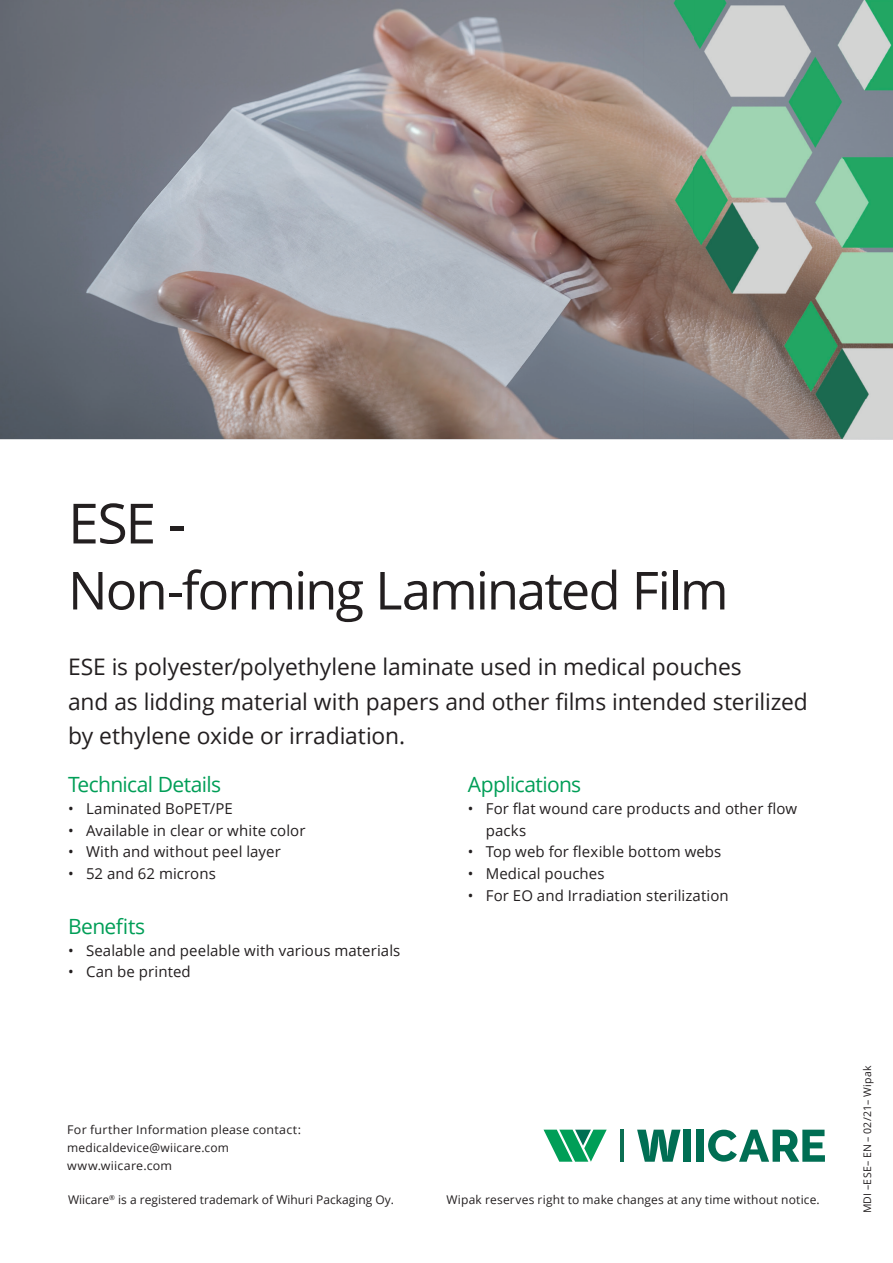
<style>
.page{position:relative;width:893px;height:1263px;background:#fff}
.page>*{position:absolute;margin:0;border:0;box-sizing:border-box;transform-origin:0 0}
.t1{font:55.5px "Open Sans";color:#231f20}
.t2{font:52.5px "Open Sans";letter-spacing:-.04em;color:#231f20}
.t3{font:22.8px/34.2px "Open Sans";letter-spacing:-.005em;color:#231f20}
.t4{font:21px "Open Sans";letter-spacing:-.03em;color:#009e57}
.t5{font:15px/21.8px "Open Sans";letter-spacing:.005em;color:#231f20}
.t6{font:12px "Open Sans";letter-spacing:.015em;color:#231f20}
.t7{font:12px/18px "Open Sans";letter-spacing:.015em;color:#231f20;scale:1.04 1}
.t8{font:10.5px "Open Sans";letter-spacing:.02em;color:#231f20}
</style>
<div class="page">
<img style="left:0;top:0;width:644px;height:439px">
<svg style="left:543px;top:1129px;width:64px;height:33px"></svg>
<hr style="left:620px;top:1129px;width:3px;height:33px;background:#0c6f53">
<svg style="left:637px;top:1130px;width:43px;height:32px"></svg>
<div style="left:684px;top:1130px;width:7px;height:32px;background:#006e53"></div>
<div style="left:697px;top:1130px;width:7px;height:32px;background:#006e53"></div>
<svg style="left:708px;top:1130px;width:117px;height:32px"></svg>
<img style="left:644px;top:0;width:249px;height:439px">
<h1 class="t1" style="left:68px;top:485px;width:119px">ESE -</h1>
<h2 class="t2" style="left:68px;top:554px;width:662px">Non-forming Laminated Film</h2>
<h3 class="t3" style="left:68px;top:649px;width:741px">ESE is polyester/polyethylene laminate used in medical pouches<br>and as lidding material with papers and other films intended sterilized by ethylene oxide or irradiation.</h3>
<h3 class="t4" style="left:68px;top:770px;width:155px">Technical Details</h3>
<p class="t5" style="left:68px;top:797px;width:166px">• Laminated BoPET/PE</p>
<p class="t5" style="left:68px;top:819px;width:239px">• Available in clear or white color</p>
<p class="t5" style="left:68px;top:841px;width:214px">• With and without peel layer</p>
<p class="t5" style="left:68px;top:862px;width:149px">• 52 and 62 microns</p>
<h3 class="t4" style="left:68px;top:912px;width:79px">Benefits</h3>
<p class="t5" style="left:68px;top:939px;width:334px">• Sealable and peelable with various materials</p>
<p class="t5" style="left:68px;top:961px;width:124px">• Can be printed</p>
<p class="t7" style="left:67px;top:1120px;width:226px">For further Information please contact: medicaldevice@wiicare.com www.wiicare.com</p>
<h3 class="t4" style="left:468px;top:770px;width:115px">Applications</h3>
<p class="t5" style="left:486px;top:797px;width:313px;text-indent:-18px">• For flat wound care products and other flow packs</p>
<p class="t5" style="left:468px;top:841px;width:255px">• Top web for flexible bottom webs</p>
<p class="t5" style="left:468px;top:862px;width:138px">• Medical pouches</p>
<p class="t5" style="left:468px;top:884px;width:263px">• For EO and Irradiation sterilization</p>
<p class="t6" style="left:68px;top:1191px;width:328px">Wiicare<sup>®</sup> is a registered trademark of Wihuri Packaging Oy.</p>
<p class="t6" style="left:446px;top:1191px;width:375px">Wipak reserves right to make changes at any time without notice.</p>
<p class="t8" style="left:860px;top:1213px;width:149px;rotate:-90deg">MDI –ESE– EN – 02/21– Wipak</p>
</div>
